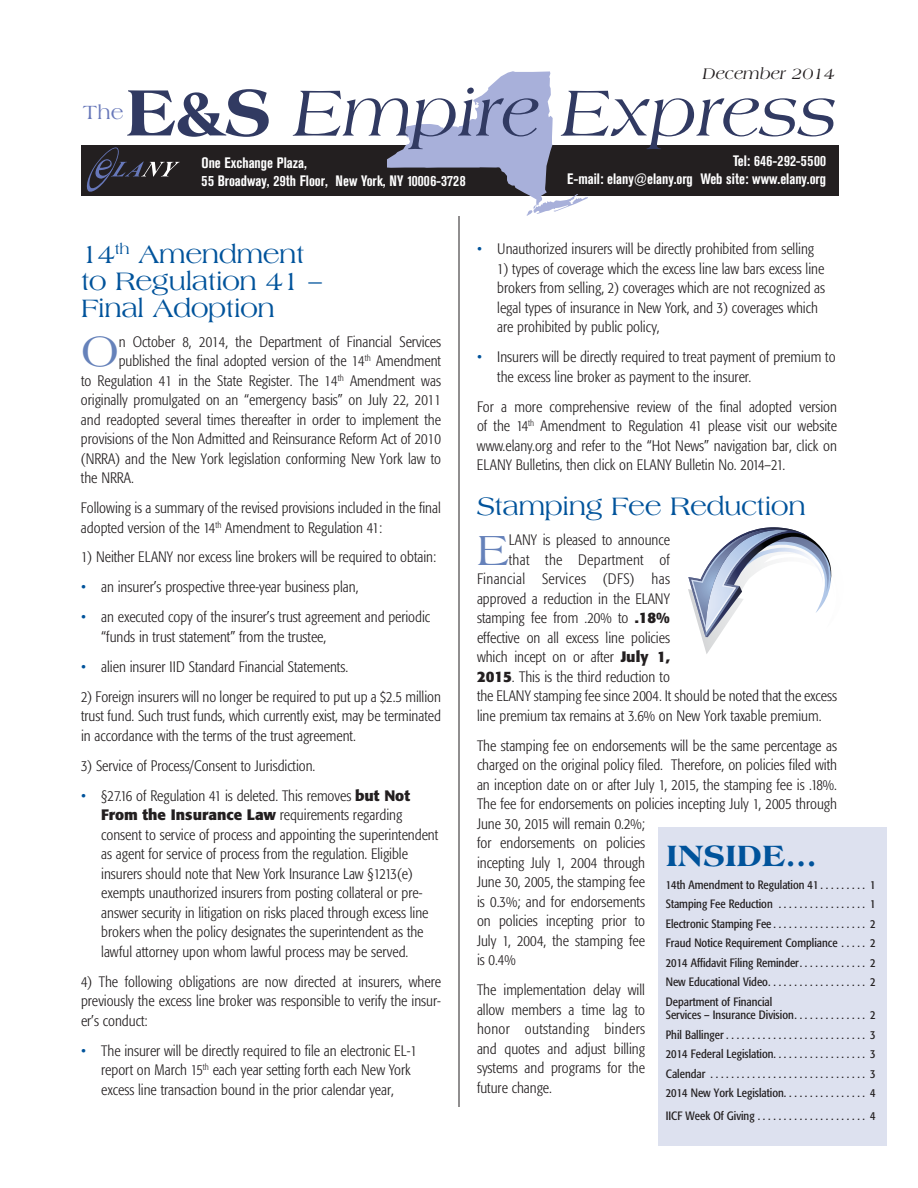
<style>
.page{position:relative;width:918px;height:1188px;background:#fff}
.page>*{position:absolute;margin:0;border:0;box-sizing:border-box;transform-origin:0 0}
.t1{font:italic 69.45px "Americana";color:#313a62}
.t2{font:45.3px "Americana Std";color:#6682ba}
.t3{font:800 31.5px "Americana Std";color:#00539b}
.t4{font:27px/27px "Americana Std";letter-spacing:-.02em;color:#00539b}
.t5{font:20.55px "Americana";color:#6777b9}
.t6{font:italic 16.5px "Americana Std";color:#231f20}
.t7{font:300 condensed 15px/19.5px "Formata";color:#231f20}
.t8{font:700 condensed 15px/18px "Akzidenz Grotesk BE";color:#fff}
.t9{font:300 condensed 15px "Formata";letter-spacing:.025em;color:#231f20}
.t10{font:300 condensed 15px "Formata";letter-spacing:.02em;color:#231f20}
.t11{font:condensed 12px/19.5px "Formata";color:#231f20;text-align:justify}
.s1{font-family:"Americana BT";font-weight:800;font-style:normal}
.s2{color:#00539b}
.s3{font-weight:700;font-stretch:normal}
</style>
<div class="page">
<div style="left:81px;top:145px;width:757px;height:51px;background:#231f20"></div>
<svg style="left:86px;top:147px;width:94px;height:45px"></svg>
<svg style="left:387px;top:71px;width:201px;height:145px"></svg>
<hr style="left:459px;top:216px;width:1px;height:891px;background:#231f20">
<div style="left:659px;top:827px;width:228px;height:318px;background:#dde1ef"></div>
<svg style="left:688px;top:527px;width:144px;height:127px"></svg>
<p class="t6" style="left:703px;top:65px;width:133px">December 2014</p>
<h1 class="t1" style="left:126px;top:73px;width:713px"><span class="s1">E&amp;S</span> Empire Express</h1>
<p class="t8" style="left:202px;top:154px;width:266px">One Exchange Plaza,<br>55 Broadway, 29th Floor, New York, NY 10006-3728</p>
<p class="t8" style="left:567px;top:152px;width:260px;text-align:right">Tel: 646-292-5500<br>E-mail: elany@elany.org Web site: www.elany.org</p>
<h3 class="t5" style="left:83px;top:101px;width:42px">The</h3>
<h3 class="t4" style="left:81px;top:241px;width:243px">14<sup>th</sup> Amendment to Regulation 41 –<br>Final Adoption</h3>
<h2 class="t2" style="left:81px;top:326px;width:39px">O</h2>
<p class="t7" style="left:119px;top:332px;width:324px">n October 8, 2014, the Department of Financial Services</p>
<p class="t7" style="left:119px;top:351px;width:324px">published the final adopted version of the 14<sup>th</sup> Amendment</p>
<p class="t7" style="left:81px;top:371px;width:361px">to Regulation 41 in the State Register. The 14<sup>th</sup> Amendment was</p>
<p class="t7" style="left:81px;top:390px;width:362px">originally promulgated on an “emergency basis” on July 22, 2011</p>
<p class="t7" style="left:81px;top:410px;width:361px">and readopted several times thereafter in order to implement the</p>
<p class="t7" style="left:81px;top:429px;width:362px">provisions of the Non Admitted and Reinsurance Reform Act of 2010</p>
<p class="t7" style="left:81px;top:449px;width:362px">(NRRA) and the New York legislation conforming New York law to</p>
<p class="t7" style="left:81px;top:468px;width:54px">the NRRA.</p>
<p class="t7" style="left:81px;top:498px;width:361px">Following is a summary of the revised provisions included in the final adopted version of the 14<sup>th</sup> Amendment to Regulation 41:</p>
<p class="t7" style="left:81px;top:548px;width:357px">1) Neither ELANY nor excess line brokers will be required to obtain:</p>
<p class="t7" style="left:81px;top:578px;width:279px"><span class="s2">•</span> an insurer’s prospective three-year business plan,</p>
<p class="t7" style="left:101px;top:608px;width:330px;text-indent:-20px"><span class="s2">•</span> an executed copy of the insurer’s trust agreement and periodic “funds in trust statement” from the trustee,</p>
<p class="t7" style="left:81px;top:657px;width:269px"><span class="s2">•</span> alien insurer IID Standard Financial Statements.</p>
<p class="t7" style="left:81px;top:687px;width:362px;text-align:justify">2) Foreign insurers will no longer be required to put up a $2.5 million trust fund. Such trust funds, which currently exist, may be terminated in accordance with the terms of the trust agreement.</p>
<p class="t7" style="left:81px;top:756px;width:236px">3) Service of Process/Consent to Jurisdiction.</p>
<p class="t7" style="left:101px;top:786px;width:338px;text-indent:-20px"><span class="s2">•</span> §27.16 of Regulation 41 is deleted. This removes <span class="s3">but Not From the Insurance Law</span> requirements regarding consent to service of process and appointing the superintendent as agent for service of process from the regulation. Eligible insurers should note that New York Insurance Law §1213(e) exempts unauthorized insurers from posting collateral or pre&shy;answer security in litigation on risks placed through excess line brokers when the policy designates the superintendent as the lawful attorney upon whom lawful process may be served.</p>
<p class="t7" style="left:81px;top:972px;width:362px;text-align:justify">4) The following obligations are now directed at insurers, where previously the excess line broker was responsible to verify the insur&shy;er’s conduct:</p>
<p class="t7" style="left:101px;top:1041px;width:317px;text-indent:-20px"><span class="s2">•</span> The insurer will be directly required to file an electronic EL-1 report on March 15<sup>th</sup> each year setting forth each New York excess line transaction bound in the prior calendar year,</p>
<p class="t7" style="left:477px;top:239px;width:339px"><span class="s2">•</span> Unauthorized insurers will be directly prohibited from selling</p>
<p class="t7" style="left:497px;top:259px;width:330px">1) types of coverage which the excess line law bars excess line brokers from selling, 2) coverages which are not recognized as legal types of insurance in New York, and 3) coverages which are prohibited by public policy,</p>
<p class="t7" style="left:497px;top:347px;width:340px;text-indent:-20px"><span class="s2">•</span> Insurers will be directly required to treat payment of premium to the excess line broker as payment to the insurer.</p>
<p class="t7" style="left:477px;top:397px;width:362px;text-align:justify">For a more comprehensive review of the final adopted version of the 14<sup>th</sup> Amendment to Regulation 41 please visit our website www.elany.org and refer to the “Hot News” navigation bar, click on ELANY Bulletins, then click on ELANY Bulletin No. 2014–21.</p>
<h3 class="t4" style="left:477px;top:493px;width:330px">Stamping Fee Reduction</h3>
<h2 class="t2" style="left:477px;top:525px;width:33px">E</h2>
<p class="t7" style="left:509px;top:530px;width:163px">LANY is pleased to announce</p>
<p class="t10" style="left:509px;top:551px;width:163px">that the Department of</p>
<p class="t9" style="left:477px;top:570px;width:195px">Financial Services (DFS) has</p>
<p class="t7" style="left:477px;top:589px;width:194px">approved a reduction in the ELANY</p>
<p class="t7" style="left:477px;top:608px;width:195px">stamping fee from .20% to <span class="s3">.18%</span></p>
<p class="t7" style="left:477px;top:628px;width:195px">effective on all excess line policies</p>
<p class="t7" style="left:477px;top:647px;width:194px">which incept on or after <span class="s3">July 1,</span></p>
<p class="t7" style="left:477px;top:667px;width:194px"><span class="s3">2015</span>. This is the third reduction to</p>
<p class="t7" style="left:477px;top:686px;width:362px">the ELANY stamping fee since 2004. It should be noted that the excess</p>
<p class="t7" style="left:477px;top:706px;width:346px">line premium tax remains at 3.6% on New York taxable premium.</p>
<p class="t7" style="left:477px;top:736px;width:362px">The stamping fee on endorsements will be the same percentage as charged on the original policy filed. Therefore, on policies filed with an inception date on or after July 1, 2015, the stamping fee is .18%.<br>The fee for endorsements on policies incepting July 1, 2005 through June 30, 2015 will remain 0.2%;<br>for endorsements on policies<br>incepting July 1, 2004 through<br>June 30, 2005, the stamping fee<br>is 0.3%; and for endorsements<br>on policies incepting prior to<br>July 1, 2004, the stamping fee<br>is 0.4%</p>
<p class="t7" style="left:477px;top:980px;width:170px;text-align:justify">The implementation delay will allow members a time lag to honor outstanding binders and quotes and adjust billing systems and programs for the future change.</p>
<h3 class="t3" style="left:666px;top:837px;width:153px">INSIDE…</h3>
<p class="t11" style="left:666px;top:875px;width:211px">14th Amendment to Regulation 41 . . . . . . . . . 1<br>Stamping Fee Reduction . . . . . . . . . . . . . . . . . 1<br>Electronic Stamping Fee . . . . . . . . . . . . . . . . . . 2<br>Fraud Notice Requirement Compliance . . . . . 2<br>2014 Affidavit Filing Reminder . . . . . . . . . . . . . 2<br>New Educational Video . . . . . . . . . . . . . . . . . . . 2<br>Department of Financial</p>
<p class="t11" style="left:666px;top:1005px;width:211px">Services – Insurance Division . . . . . . . . . . . . . . 2<br>Phil Ballinger . . . . . . . . . . . . . . . . . . . . . . . . . . . 3<br>2014 Federal Legislation . . . . . . . . . . . . . . . . . . 3<br>Calendar . . . . . . . . . . . . . . . . . . . . . . . . . . . . . . 3<br>2014 New York Legislation . . . . . . . . . . . . . . . . 4</p>
<p class="t11" style="left:666px;top:1106px;width:211px">IICF Week Of Giving . . . . . . . . . . . . . . . . . . . . . 4</p>
</div>
